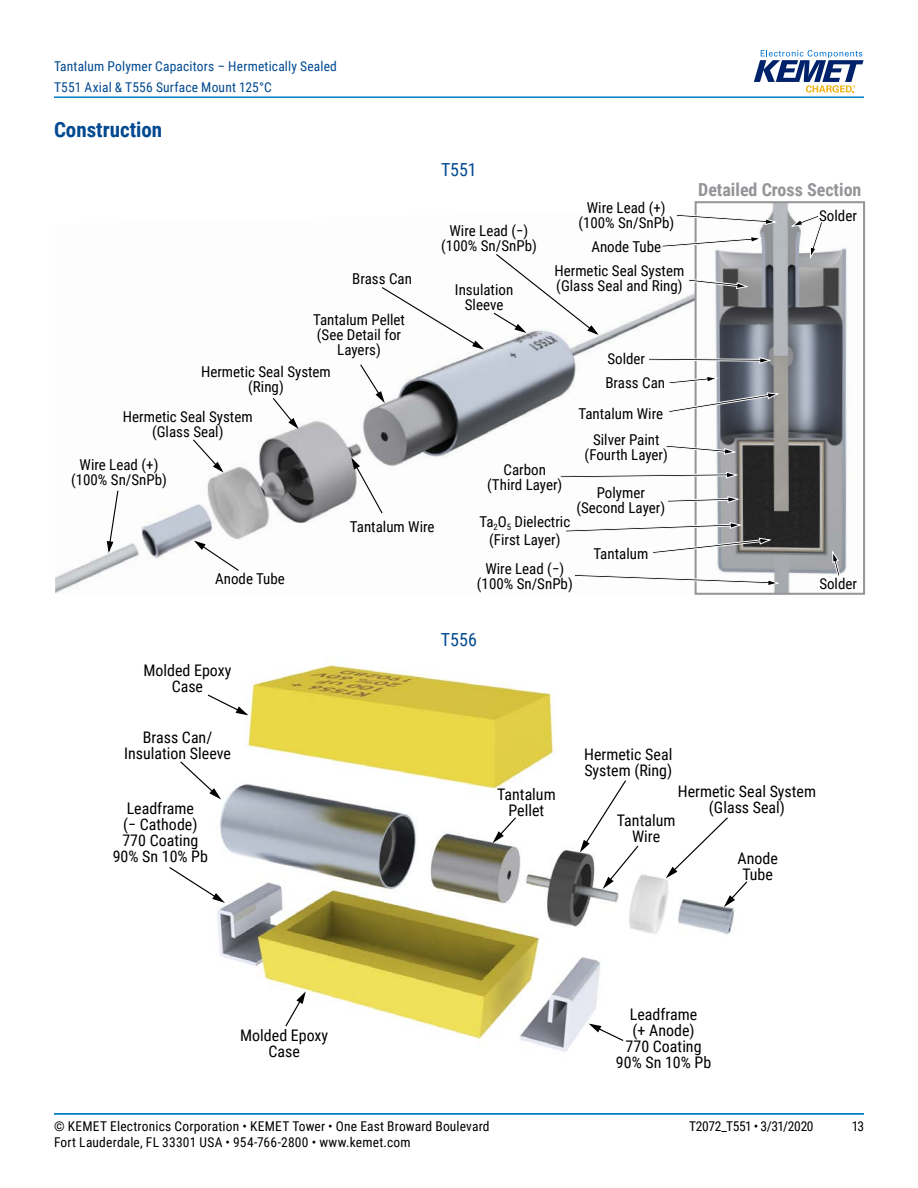
<style>
.page{position:relative;width:918px;height:1188px;background:#fff}
.page>*{position:absolute;margin:0;border:0;box-sizing:border-box;transform-origin:0 0}
.t1{font:700 21px "Roboto Condensed";color:#004990}
.t2{font:700 18px "Roboto Condensed";color:#939598}
.t3{font:18px "Roboto Condensed";color:#004990}
.t4{font:15.9px/15.9px "Roboto Condensed";color:#000;text-align:center}
.t5{font:15px/15px "Roboto Condensed";color:#000;text-align:center}
.t6{font:13.5px "Roboto Condensed";letter-spacing:.015em;color:#000}
.t7{font:13.5px/21px "Roboto Condensed";letter-spacing:.015em;color:#004990}
.t8{font:13.5px "Roboto Condensed";letter-spacing:-.025em;color:#000}
</style>
<div class="page">
<hr style="left:54px;top:1113px;width:810px;height:2px;background:#007dc3">
<hr style="left:54px;top:96px;width:810px;height:2px;background:#007dc3">
<svg style="left:754px;top:50px;width:110px;height:43px"></svg>
<img style="left:55px;top:208px;width:640px;height:386px">
<img style="left:715px;top:204px;width:132px;height:388px">
<div style="left:695px;top:201px;width:170px;height:394px;border:2px solid #939598"></div>
<svg style="left:559px;top:471px;width:180px;height:8px"></svg>
<svg style="left:667px;top:496px;width:74px;height:7px"></svg>
<svg style="left:665px;top:444px;width:72px;height:11px"></svg>
<svg style="left:832px;top:549px;width:9px;height:28px"></svg>
<svg style="left:565px;top:522px;width:207px;height:32px"></svg>
<svg style="left:648px;top:357px;width:124px;height:7px"></svg>
<svg style="left:790px;top:214px;width:34px;height:46px"></svg>
<svg style="left:688px;top:278px;width:61px;height:11px"></svg>
<svg style="left:675px;top:214px;width:103px;height:11px"></svg>
<svg style="left:661px;top:236px;width:103px;height:12px"></svg>
<svg style="left:668px;top:375px;width:52px;height:10px"></svg>
<svg style="left:668px;top:392px;width:112px;height:21px"></svg>
<svg style="left:574px;top:574px;width:207px;height:13px"></svg>
<svg style="left:359px;top:363px;width:26px;height:40px"></svg>
<svg style="left:350px;top:455px;width:34px;height:60px"></svg>
<svg style="left:106px;top:489px;width:13px;height:67px"></svg>
<svg style="left:192px;top:539px;width:48px;height:33px"></svg>
<svg style="left:272px;top:397px;width:28px;height:34px"></svg>
<svg style="left:192px;top:438px;width:33px;height:36px"></svg>
<svg style="left:492px;top:253px;width:109px;height:84px"></svg>
<svg style="left:381px;top:286px;width:103px;height:64px"></svg>
<img style="left:217px;top:659px;width:518px;height:393px">
<svg style="left:169px;top:866px;width:56px;height:37px"></svg>
<svg style="left:180px;top:760px;width:41px;height:40px"></svg>
<svg style="left:586px;top:1022px;width:39px;height:20px"></svg>
<svg style="left:207px;top:693px;width:44px;height:24px"></svg>
<svg style="left:284px;top:989px;width:23px;height:39px"></svg>
<svg style="left:580px;top:779px;width:60px;height:110px"></svg>
<svg style="left:493px;top:816px;width:24px;height:27px"></svg>
<svg style="left:666px;top:816px;width:82px;height:91px"></svg>
<p class="t7" style="left:54px;top:55px;width:284px">Tantalum Polymer Capacitors – Hermetically Sealed<br>T551 Axial &amp; T556 Surface Mount 125°C</p>
<h1 class="t1" style="left:54px;top:115px;width:110px">Construction</h1>
<p class="t5" style="left:352px;top:270px;width:61px">Brass Can</p>
<p class="t5" style="left:313px;top:311px;width:93px">Tantalum Pellet (See Detail for<br>Layers)</p>
<p class="t5" style="left:201px;top:364px;width:131px">Hermetic Seal System (Ring)</p>
<p class="t3" style="left:441px;top:157px;width:37px">T551</p>
<p class="t5" style="left:441px;top:223px;width:97px">Wire Lead (−) (100% Sn/SnPb)</p>
<p class="t5" style="left:455px;top:281px;width:60px">Insulation<br>Sleeve</p>
<p class="t5" style="left:578px;top:200px;width:97px">Wire Lead (+) (100% Sn/SnPb)</p>
<p class="t5" style="left:555px;top:234px;width:131px;line-height:24px;text-align:left;text-indent:37px">Anode Tube<br>Hermetic Seal System</p>
<p class="t5" style="left:556px;top:277px;width:128px">(Glass Seal and Ring)</p>
<p class="t5" style="left:607px;top:350px;width:39px">Solder</p>
<p class="t5" style="left:605px;top:375px;width:61px">Brass Can</p>
<p class="t5" style="left:123px;top:408px;width:131px">Hermetic Seal System (Glass Seal)</p>
<p class="t5" style="left:71px;top:457px;width:97px">Wire Lead (+) (100% Sn/SnPb)</p>
<p class="t5" style="left:215px;top:571px;width:71px">Anode Tube</p>
<p class="t5" style="left:350px;top:519px;width:86px">Tantalum Wire</p>
<p class="t5" style="left:578px;top:405px;width:86px">Tantalum Wire</p>
<p class="t5" style="left:585px;top:431px;width:85px">Silver Paint (Fourth Layer)</p>
<p class="t5" style="left:576px;top:485px;width:90px">Polymer (Second Layer)</p>
<p class="t5" style="left:487px;top:462px;width:77px">Carbon (Third Layer)</p>
<p class="t5" style="left:479px;top:512px;width:92px;line-height:18px">Ta<sub>2</sub>O<sub>5</sub> Dielectric (First Layer)</p>
<p class="t5" style="left:593px;top:546px;width:56px">Tantalum</p>
<p class="t5" style="left:477px;top:560px;width:97px">Wire Lead (−) (100% Sn/SnPb)</p>
<p class="t2" style="left:698px;top:177px;width:165px">Detailed Cross Section</p>
<p class="t5" style="left:819px;top:207px;width:39px">Solder</p>
<p class="t5" style="left:819px;top:576px;width:39px">Solder</p>
<p class="t4" style="left:143px;top:662px;width:89px">Molded Epoxy<br>Case</p>
<p class="t4" style="left:124px;top:729px;width:108px">Brass Can/<br>Insulation Sleeve</p>
<p class="t3" style="left:441px;top:627px;width:38px">T556</p>
<p class="t4" style="left:584px;top:745px;width:90px;text-align:left">Hermetic Seal<br>System (Ring)</p>
<p class="t4" style="left:113px;top:800px;width:97px">Leadframe<br>(− Cathode)<br>770 Coating<br>90% Sn 10% Pb</p>
<p class="t4" style="left:240px;top:1027px;width:89px">Molded Epoxy<br>Case</p>
<p class="t4" style="left:497px;top:785px;width:60px">Tantalum<br>Pellet</p>
<p class="t4" style="left:678px;top:783px;width:140px">Hermetic Seal System (Glass Seal)</p>
<p class="t4" style="left:617px;top:812px;width:60px">Tantalum<br>Wire</p>
<p class="t4" style="left:738px;top:849px;width:42px">Anode<br>Tube</p>
<p class="t4" style="left:616px;top:1006px;width:97px">Leadframe<br>(+ Anode)<br>770 Coating<br>90% Sn 10% Pb</p>
<p class="t6" style="left:54px;top:1116px;width:437px">© KEMET Electronics Corporation • KEMET Tower • One East Broward Boulevard</p>
<p class="t8" style="left:689px;top:1116px;width:126px">T2072_T551 • 3/31/2020</p>
<p class="t6" style="left:852px;top:1116px;width:14px">13</p>
<p class="t6" style="left:54px;top:1133px;width:358px">Fort Lauderdale, FL 33301 USA • 954-766-2800 • www.kemet.com</p>
</div>
